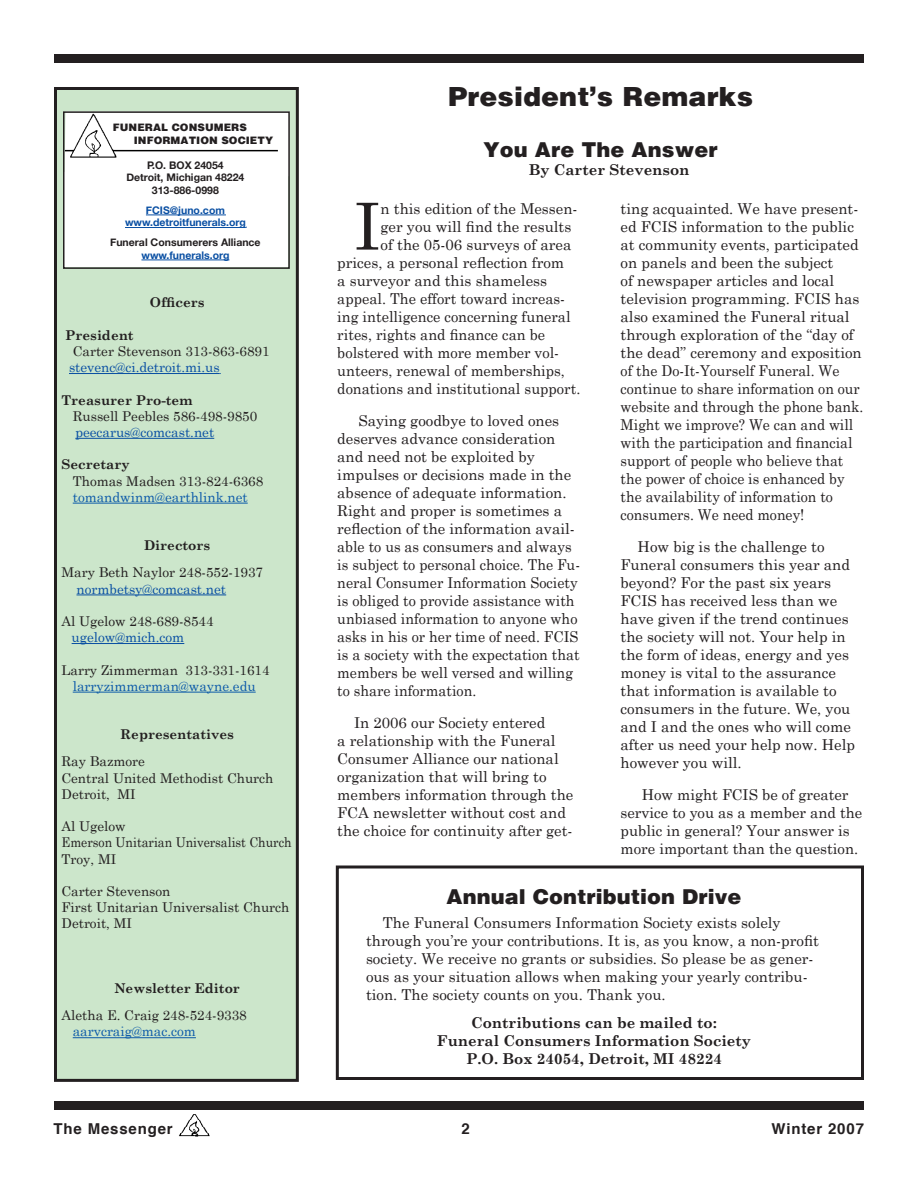
<style>
.page{position:relative;width:918px;height:1188px;background:#fff}
.page>*{position:absolute;margin:0;border:0;box-sizing:border-box;transform-origin:0 0}
.Body_Text{font:64.8px "Century Schoolbook";color:#231f20}
.t1{font:900 27px "Helvetica";color:#231f20}
.Headline_2nd{font:900 21px "Helvetica";color:#231f20}
.Body_Text-2{font:15px/18px "Century Schoolbook";color:#231f20}
.Body_Text-No_Indent{font:700 15px "Century Schoolbook";color:#231f20}
.Body_Text-3{font:700 15px "Helvetica";letter-spacing:.055em;color:#231f20}
.Body_Text-4{font:700 15px "Century Schoolbook";color:#231f20}
.Body_Text-No_Indent-2{font:13.5px "Century Schoolbook";color:#231f20}
.Body_Text-No_Indent-3{font:700 13.5px "Century Schoolbook";color:#231f20}
.Body_Text-No_Indent-4{font:13.5px "Century Schoolbook";color:#094fa3}
.Body_Text-No_Indent-5{font:13.5px "Century Schoolbook";color:#0c5aa9}
.Body_Text-No_Indent-6{font:13.5px "Century Schoolbook";color:#231f20;scale:.91 1}
.Body_Text-5{font:700 10.5px "Helvetica Neue";color:#231f20}
.Body_Text-6{font:700 10.5px "Helvetica Neue";color:#094fa3}
.Body_Text-7{font:900 10.5px "Helvetica";color:#231f20}
</style>
<div class="page">
<div style="left:54px;top:1101px;width:810px;height:9px;background:#231f20"></div>
<div style="left:54px;top:54px;width:810px;height:9px;background:#231f20"></div>
<img style="left:179px;top:1115px;width:31px;height:22px">
<div style="left:56px;top:88px;width:241px;height:992px;background:#cce6cb"></div>
<div style="left:54px;top:87px;width:245px;height:995px;border:3px solid #231f20"></div>
<hr style="left:69px;top:373px;width:151px;height:1px;background:#094fa3">
<hr style="left:75px;top:438px;width:139px;height:1px;background:#094fa3">
<hr style="left:73px;top:503px;width:175px;height:1px;background:#0c5aa9">
<hr style="left:77px;top:595px;width:149px;height:1px;background:#094fa3">
<hr style="left:72px;top:643px;width:112px;height:1px;background:#094fa3">
<hr style="left:73px;top:692px;width:183px;height:1px;background:#0c5aa9">
<hr style="left:73px;top:1037px;width:123px;height:1px;background:#0c5aa9">
<div style="left:64px;top:172px;width:224px;height:95px;background:#fff"></div>
<img style="left:66px;top:114px;width:221px;height:58px">
<div style="left:63px;top:111px;width:227px;height:158px;border:2px solid #231f20"></div>
<hr style="left:146px;top:215px;width:79px;height:1px;background:#094fa3">
<hr style="left:125px;top:227px;width:121px;height:1px;background:#094fa3">
<hr style="left:141px;top:260px;width:88px;height:1px;background:#094fa3">
<div style="left:336px;top:866px;width:528px;height:214px;border:3px solid #231f20"></div>
<p class="Body_Text-7" style="left:113px;top:121px;width:136px">FUNERAL CONSUMERS</p>
<p class="Body_Text-7" style="left:134px;top:134px;width:141px">INFORMATION SOCIETY</p>
<p class="Body_Text-5" style="left:147px;top:159px;width:78px">P.O. BOX 24054</p>
<p class="Body_Text-5" style="left:126px;top:171px;width:120px">Detroit, Michigan 48224</p>
<p class="Body_Text-5" style="left:152px;top:184px;width:68px">313-886-0998</p>
<p class="Body_Text-6" style="left:146px;top:204px;width:80px">FCIS@juno.com</p>
<p class="Body_Text-6" style="left:125px;top:216px;width:122px">www.detroitfunerals.org</p>
<p class="Body_Text-5" style="left:110px;top:236px;width:152px">Funeral Consumerers Alliance</p>
<p class="Body_Text-6" style="left:141px;top:249px;width:89px">www.funerals.org</p>
<p class="Body_Text-No_Indent-3" style="left:150px;top:294px;width:56px">Officers</p>
<p class="Body_Text-No_Indent-3" style="left:65px;top:327px;width:70px">President</p>
<p class="Body_Text-No_Indent-2" style="left:73px;top:343px;width:198px">Carter Stevenson 313-863-6891</p>
<p class="Body_Text-No_Indent-4" style="left:69px;top:359px;width:152px">stevenc@ci.detroit.mi.us</p>
<p class="Body_Text-No_Indent-3" style="left:62px;top:392px;width:132px">Treasurer Pro-tem</p>
<p class="Body_Text-No_Indent-2" style="left:73px;top:407px;width:186px">Russell Peebles 586-498-9850</p>
<p class="Body_Text-No_Indent-4" style="left:75px;top:424px;width:140px">peecarus@comcast.net</p>
<p class="Body_Text-No_Indent-3" style="left:62px;top:456px;width:70px">Secretary</p>
<p class="Body_Text-No_Indent-2" style="left:73px;top:472px;width:192px">Thomas Madsen 313-824-6368</p>
<p class="Body_Text-No_Indent-5" style="left:73px;top:488px;width:176px">tomandwinm@earthlink.net</p>
<p class="Body_Text-No_Indent-3" style="left:144px;top:537px;width:68px">Directors</p>
<p class="Body_Text-No_Indent-2" style="left:62px;top:564px;width:203px">Mary Beth Naylor 248-552-1937</p>
<p class="Body_Text-No_Indent-4" style="left:77px;top:580px;width:151px">normbetsy@comcast.net</p>
<p class="Body_Text-No_Indent-2" style="left:62px;top:613px;width:154px">Al Ugelow 248-689-8544</p>
<p class="Body_Text-No_Indent-4" style="left:72px;top:629px;width:114px">ugelow@mich.com</p>
<p class="Body_Text-No_Indent-2" style="left:62px;top:661px;width:210px">Larry Zimmerman 313-331-1614</p>
<p class="Body_Text-No_Indent-5" style="left:73px;top:677px;width:184px">larryzimmerman@wayne.edu</p>
<p class="Body_Text-No_Indent-3" style="left:120px;top:726px;width:115px">Representatives</p>
<p class="Body_Text-No_Indent-2" style="left:62px;top:753px;width:85px">Ray Bazmore</p>
<p class="Body_Text-No_Indent-2" style="left:62px;top:769px;width:213px">Central United Methodist Church</p>
<p class="Body_Text-No_Indent-2" style="left:62px;top:785px;width:76px">Detroit, MI</p>
<p class="Body_Text-No_Indent-2" style="left:62px;top:818px;width:66px">Al Ugelow</p>
<p class="Body_Text-No_Indent-6" style="left:62px;top:834px;width:255px">Emerson Unitarian Universalist Church</p>
<p class="Body_Text-No_Indent-2" style="left:62px;top:850px;width:56px">Troy, MI</p>
<p class="Body_Text-No_Indent-2" style="left:62px;top:883px;width:110px">Carter Stevenson</p>
<p class="Body_Text-No_Indent-2" style="left:62px;top:899px;width:230px">First Unitarian Universalist Church</p>
<p class="Body_Text-No_Indent-2" style="left:62px;top:915px;width:72px">Detroit, MI</p>
<p class="Body_Text-No_Indent-3" style="left:114px;top:980px;width:127px">Newsletter Editor</p>
<p class="Body_Text-No_Indent-2" style="left:62px;top:1007px;width:187px">Aletha E. Craig 248-524-9338</p>
<p class="Body_Text-No_Indent-5" style="left:73px;top:1023px;width:125px">aarvcraig@mac.com</p>
<p class="t1" style="left:448px;top:81px;width:307px">President’s Remarks</p>
<p class="Headline_2nd" style="left:483px;top:137px;width:236px">You Are The Answer</p>
<p class="Body_Text-4" style="left:529px;top:161px;width:162px">By Carter Stevenson</p>
<p class="Body_Text-2" style="left:621px;top:199px;width:244px">ting acquainted. We have present&shy;ed FCIS information to the public at community events, participated on panels and been the subject<br>of newspaper articles and local television programming. FCIS has also examined the Funeral ritual through exploration of the “day of the dead” ceremony and exposition of the Do-It-Yourself Funeral. We continue to share information on our website and through the phone bank.<br>Might we improve? We can and will with the participation and financial support of people who believe that the power of choice is enhanced by the availability of information to consumers. We need money!</p>
<p class="Body_Text-2" style="left:621px;top:537px;width:236px;text-indent:17px">How big is the challenge to<br>Funeral consumers this year and beyond? For the past six years<br>FCIS has received less than we have given if the trend continues the society will not. Your help in the form of ideas, energy and yes money is vital to the assurance that information is available to consumers in the future. We, you and I and the ones who will come after us need your help now. Help however you will.</p>
<p class="Body_Text-2" style="left:621px;top:786px;width:243px;text-indent:21px">How might FCIS be of greater service to you as a member and the public in general? Your answer is more important than the question.</p>
<p class="Headline_2nd" style="left:446px;top:884px;width:297px">Annual Contribution Drive</p>
<p class="Body_Text-2" style="left:366px;top:913px;width:455px;text-indent:17px">The Funeral Consumers Information Society exists solely through you’re your contributions. It is, as you know, a non-profit society. We receive no grants or subsidies. So please be as gener&shy;ous as your situation allows when making your yearly contribu&shy;tion. The society counts on you. Thank you.</p>
<p class="Body_Text-No_Indent" style="left:471px;top:1014px;width:247px">Contributions can be mailed to:</p>
<p class="Body_Text-No_Indent" style="left:437px;top:1032px;width:316px">Funeral Consumers Information Society</p>
<p class="Body_Text-No_Indent" style="left:466px;top:1050px;width:257px">P.O. Box 24054, Detroit, MI 48224</p>
<p class="Body_Text" style="left:354px;top:186px;width:28px">I</p>
<p class="Body_Text-2" style="left:381px;top:199px;width:198px">n this edition of the Messen-</p>
<p class="Body_Text-2" style="left:381px;top:217px;width:192px">ger you will find the results</p>
<p class="Body_Text-2" style="left:381px;top:235px;width:192px">of the 05-06 surveys of area</p>
<p class="Body_Text-2" style="left:337px;top:253px;width:228px">prices, a personal reflection from</p>
<p class="Body_Text-2" style="left:337px;top:271px;width:211px">a surveyor and this shameless</p>
<p class="Body_Text-2" style="left:337px;top:289px;width:229px">appeal. The effort toward increas-</p>
<p class="Body_Text-2" style="left:337px;top:307px;width:235px">ing intelligence concerning funeral</p>
<p class="Body_Text-2" style="left:337px;top:325px;width:209px">rites, rights and finance can be</p>
<p class="Body_Text-2" style="left:337px;top:343px;width:223px">bolstered with more member vol-</p>
<p class="Body_Text-2" style="left:337px;top:361px;width:229px">unteers, renewal of memberships,</p>
<p class="Body_Text-2" style="left:337px;top:379px;width:245px">donations and institutional support.</p>
<p class="Body_Text-2" style="left:337px;top:411px;width:244px;text-indent:21px">Saying goodbye to loved ones deserves advance consideration and need not be exploited by impulses or decisions made in the absence of adequate information.<br>Right and proper is sometimes a reflection of the information avail&shy;able to us as consumers and always is subject to personal choice. The Fu&shy;neral Consumer Information Society is obliged to provide assistance with unbiased information to anyone who asks in his or her time of need. FCIS is a society with the expectation that members be well versed and willing to share information.</p>
<p class="Body_Text-2" style="left:337px;top:714px;width:238px;text-indent:17px">In 2006 our Society entered<br>a relationship with the Funeral<br>Consumer Alliance our national organization that will bring to members information through the<br>FCA newsletter without cost and the choice for continuity after get-</p>
<p class="Body_Text-3" style="left:54px;top:1115px;width:121px">The Messenger</p>
<p class="Body_Text-3" style="left:462px;top:1115px;width:10px">2</p>
<p class="Body_Text-3" style="left:772px;top:1115px;width:94px">Winter 2007</p>
</div>
